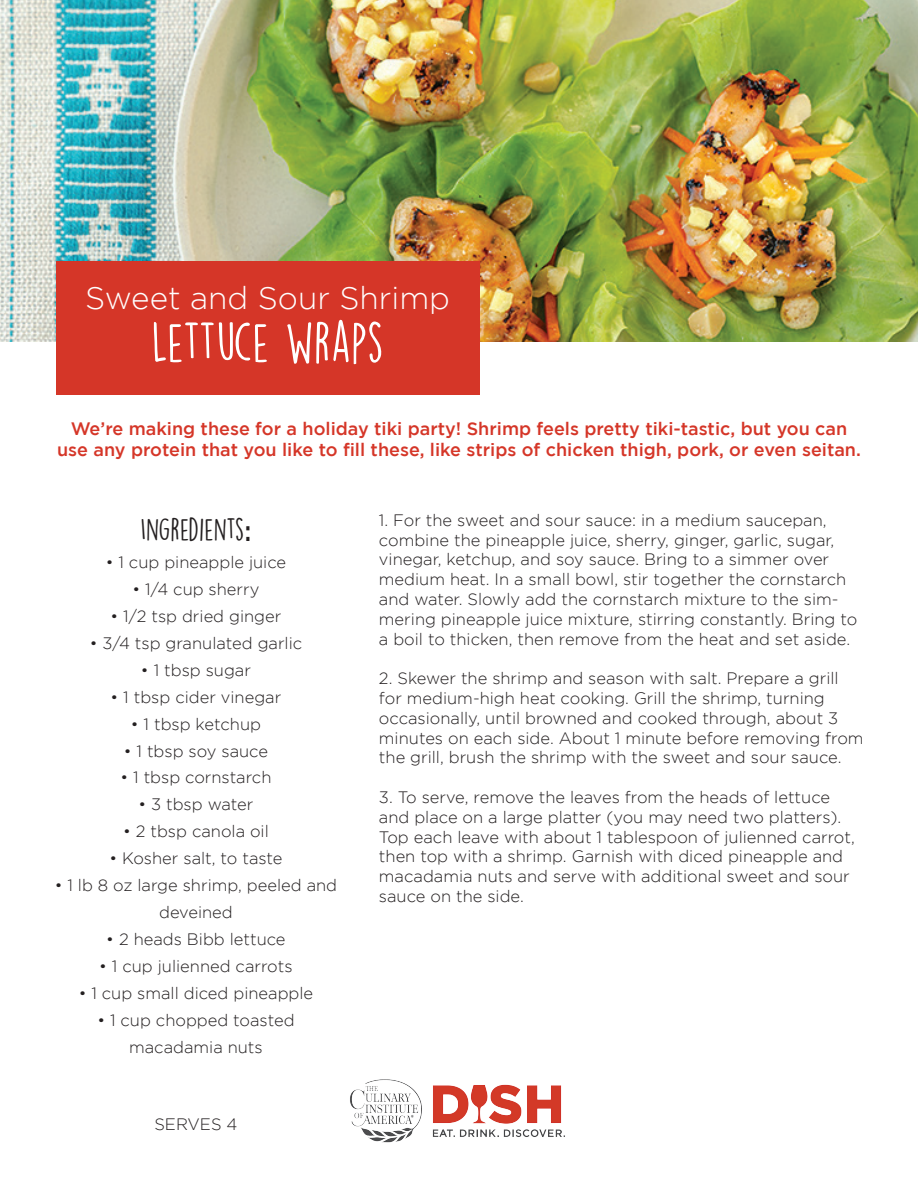
<style>
.page{position:relative;width:918px;height:1188px;background:#fff}
.page>*{position:absolute;margin:0;border:0;box-sizing:border-box;transform-origin:0 0}
.t1{font:51px "DK Lemon Yellow Sun";letter-spacing:-.01em;color:#fff}
.t2{font:300 31.5px "Gotham";color:#fff}
.t3{font:28.5px "DK Lemon Yellow Sun";color:#231f20}
.t4{font:500 18px/21.6px "Gotham";color:#d53628;text-align:center}
.t5{font:300 16.5px/19.8px "Gotham";color:#231f20}
.s1{font-family:"Raleway";font-weight:700}
</style>
<div class="page">
<img style="left:0;top:0;width:918px;height:341px">
<div style="left:56px;top:261px;width:424px;height:134px;background:#d53628"></div>
<img style="left:350px;top:1079px;width:215px;height:64px">
<h2 class="t2" style="left:85px;top:281px;width:366px">Sweet and Sour Shrimp</h2>
<h1 class="t1" style="left:151px;top:312px;width:234px">LETTUCE WRAPS</h1>
<p class="t4" style="left:57px;top:417px;width:805px">We’re making these for a holiday tiki party! Shrimp feels pretty tiki-tastic, but you can use any protein that you like to fill these, like strips of chicken thigh, pork, or even seitan.</p>
<h3 class="t3" style="left:141px;top:512px;width:112px">INGREDIENTS<span class="s1">:</span></h3>
<p class="t5" style="left:106px;top:552px;width:182px">• 1 cup pineapple juice</p>
<p class="t5" style="left:132px;top:579px;width:129px">• 1/4 cup sherry</p>
<p class="t5" style="left:111px;top:606px;width:172px">• 1/2 tsp dried ginger</p>
<p class="t5" style="left:90px;top:633px;width:214px">• 3/4 tsp granulated garlic</p>
<p class="t5" style="left:141px;top:660px;width:111px">• 1 tbsp sugar</p>
<p class="t5" style="left:111px;top:687px;width:172px">• 1 tbsp cider vinegar</p>
<p class="t5" style="left:131px;top:714px;width:132px">• 1 tbsp ketchup</p>
<p class="t5" style="left:124px;top:741px;width:146px">• 1 tbsp soy sauce</p>
<p class="t5" style="left:120px;top:768px;width:152px">• 1 tbsp cornstarch</p>
<p class="t5" style="left:138px;top:795px;width:117px">• 3 tbsp water</p>
<p class="t5" style="left:123px;top:822px;width:147px">• 2 tbsp canola oil</p>
<p class="t5" style="left:109px;top:849px;width:175px">• Kosher salt, to taste</p>
<p class="t5" style="left:55px;top:872px;width:284px;line-height:27px;text-align:center">• 1 lb 8 oz large shrimp, peeled and deveined</p>
<p class="t5" style="left:106px;top:930px;width:181px">• 2 heads Bibb lettuce</p>
<p class="t5" style="left:99px;top:957px;width:195px">• 1 cup julienned carrots</p>
<p class="t5" style="left:79px;top:984px;width:236px">• 1 cup small diced pineapple</p>
<p class="t5" style="left:97px;top:1007px;width:199px;line-height:27px;text-align:center">• 1 cup chopped toasted macadamia nuts</p>
<p class="t5" style="left:154px;top:1114px;width:85px">SERVES 4</p>
<p class="t5" style="left:379px;top:510px;width:480px">1. For the sweet and sour sauce: in a medium saucepan, combine the pineapple juice, sherry, ginger, garlic, sugar, vinegar, ketchup, and soy sauce. Bring to a simmer over medium heat. In a small bowl, stir together the cornstarch and water. Slowly add the cornstarch mixture to the sim&shy;mering pineapple juice mixture, stirring constantly. Bring to a boil to thicken, then remove from the heat and set aside.</p>
<p class="t5" style="left:379px;top:668px;width:486px">2. Skewer the shrimp and season with salt. Prepare a grill for medium-high heat cooking. Grill the shrimp, turning occasionally, until browned and cooked through, about 3 minutes on each side. About 1 minute before removing from the grill, brush the shrimp with the sweet and sour sauce.</p>
<p class="t5" style="left:379px;top:787px;width:477px">3. To serve, remove the leaves from the heads of lettuce and place on a large platter (you may need two platters).<br>Top each leave with about 1 tablespoon of julienned carrot, then top with a shrimp. Garnish with diced pineapple and macadamia nuts and serve with additional sweet and sour sauce on the side.</p>
</div>
